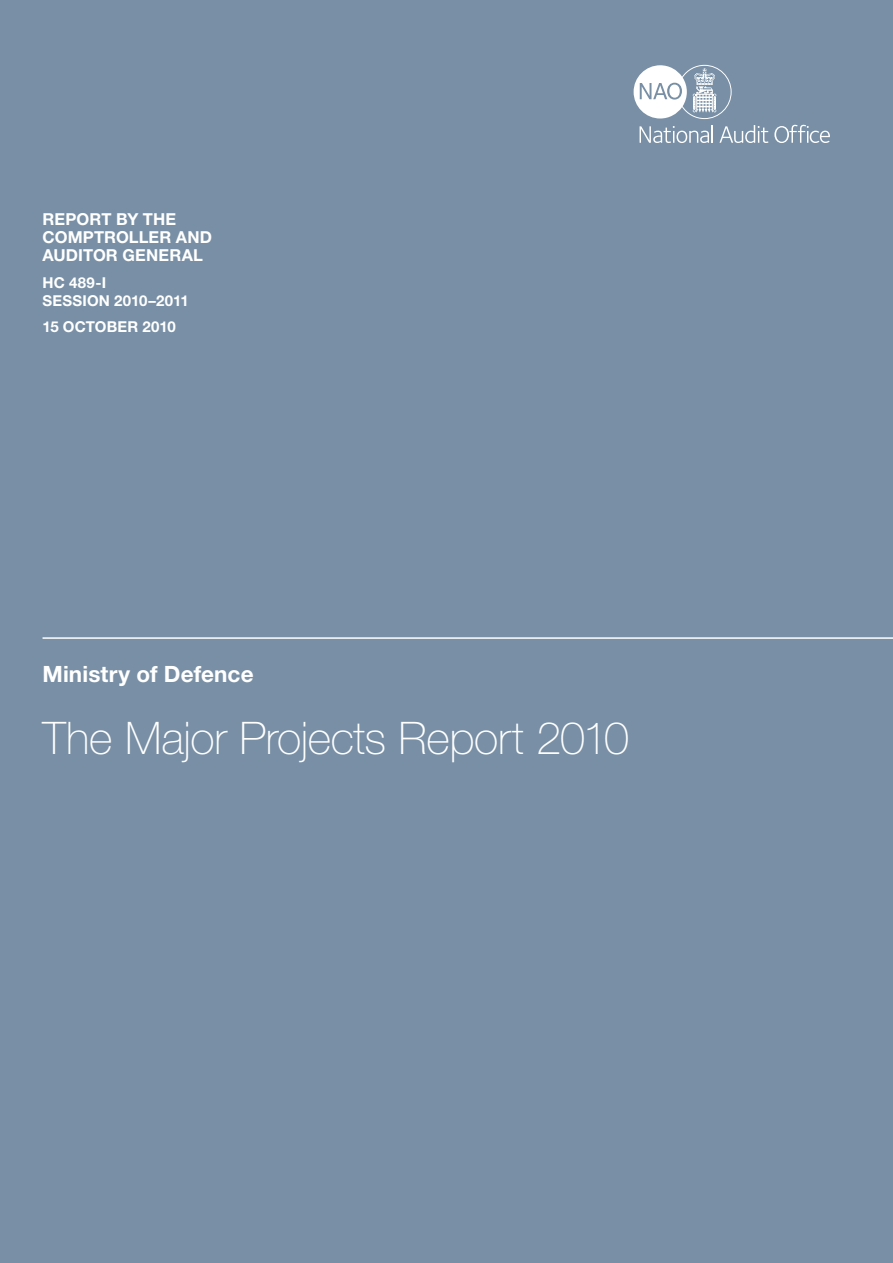
<style>
.page{position:relative;width:893px;height:1263px;background:#788fa5}
.page>*{position:absolute;margin:0;border:0;box-sizing:border-box;transform-origin:0 0}
.HEAD_30_34pt_COVER_T{font:100 45px "Helvetica Neue LT Std";letter-spacing:-.01em;color:#fff}
.HEAD_15_18pt_DEPT_NA{font:700 22.5px "Helvetica Neue LT Std";letter-spacing:.005em;color:#fff}
.HEAD_11_12pt_DESCRIP{font:700 16.5px/18px "Helvetica Neue LT Std";letter-spacing:.01em;color:#fff}
.HEAD_10_12pt_DESCRIP{font:700 15px/18px "Helvetica Neue LT Std";letter-spacing:.015em;color:#fff}
</style>
<div class="page">
<svg style="left:634px;top:65px;width:98px;height:54px"></svg>
<svg style="left:639px;top:125px;width:74px;height:18px"></svg>
<svg style="left:719px;top:125px;width:49px;height:18px"></svg>
<svg style="left:774px;top:125px;width:56px;height:18px"></svg>
<hr style="left:43px;top:637px;width:850px;height:2px;background:#fff">
<p class="HEAD_11_12pt_DESCRIP" style="left:43px;top:210px;width:169px">REPORT BY THE<br>COMPTROLLER AND<br>AUDITOR GENERAL</p>
<p class="HEAD_10_12pt_DESCRIP" style="left:43px;top:273px;width:148px">HC 489-I<br>SESSION 2010–2011</p>
<p class="HEAD_10_12pt_DESCRIP" style="left:43px;top:318px;width:135px">15 OCTOBER 2010</p>
<p class="HEAD_15_18pt_DEPT_NA" style="left:43px;top:660px;width:213px">MINISTRY OF DEFENCE</p>
<p class="HEAD_30_34pt_COVER_T" style="left:43px;top:712px;width:588px">The Major Projects Report 2010</p>
</div>
